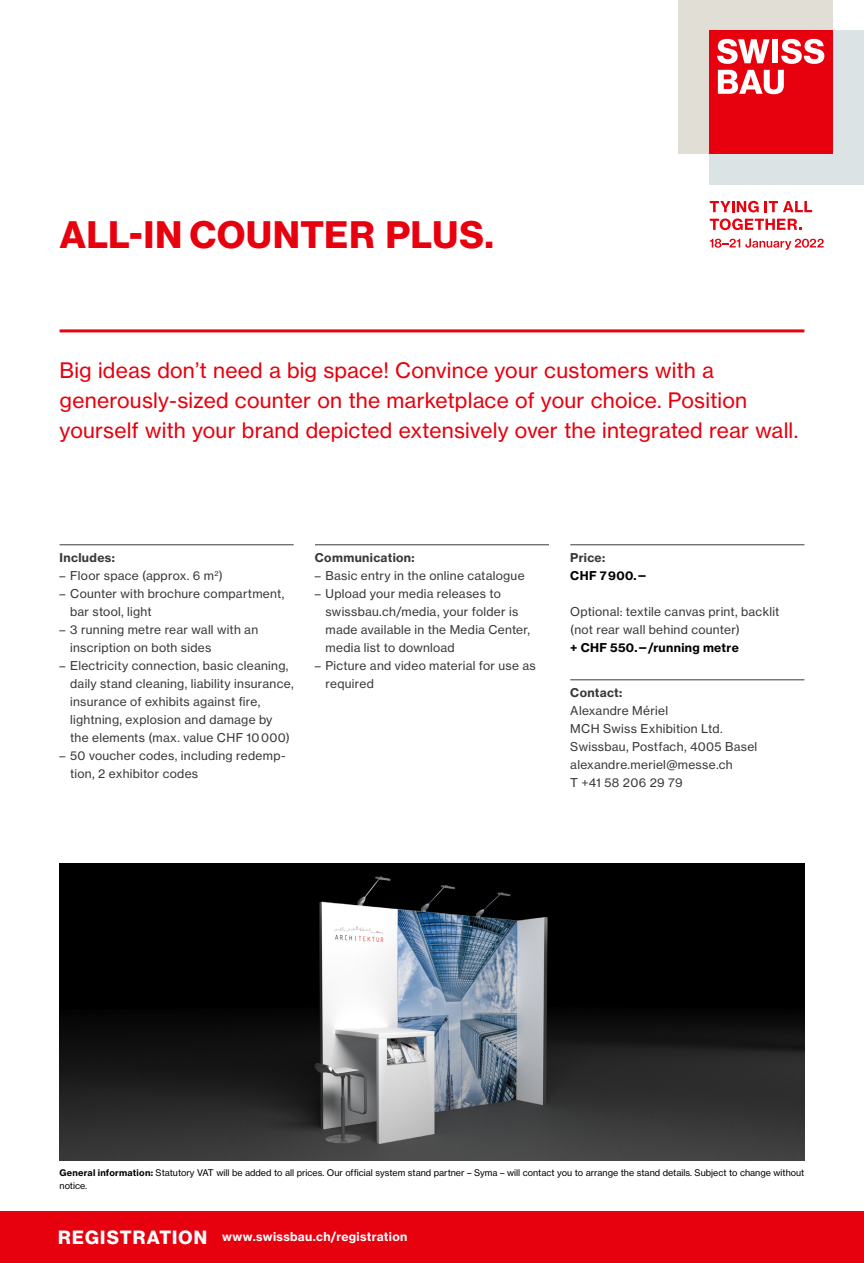
<style>
.page{position:relative;width:864px;height:1263px;background:#fff}
.page>*{position:absolute;margin:0;border:0;box-sizing:border-box;transform-origin:0 0}
.t1{font:37.5px "N Haas Grotesk DS Pro 75 Bd";letter-spacing:.025em;color:#e7000e}
.t2{font:21px/30px "N Haas Grotesk TX Pro 55 Rg";letter-spacing:.01em;color:#e7000e}
.t3{font:18.75px "N Haas Grotesk DS Pro 75 Bd";letter-spacing:.07em;color:#fff}
.t4{font:12px/18px "N Haas Grotesk TX Pro 55 Rg";letter-spacing:.025em;color:#383937}
.t5{font:12px "N Haas Grotesk TX Pro 75 Bd";letter-spacing:.03em;color:#383937}
.t6{font:12px "N Haas Grotesk TX Pro 75 Bd";letter-spacing:.03em;color:#000}
.t7{font:12px "N Haas Grotesk TX Pro 75 Bd";letter-spacing:.025em;color:#fff}
.t8{font:9px/12.8px "N Haas Grotesk TX Pro 55 Rg";color:#000}
.s1{font-family:"N Haas Grotesk TX Pro 75 Bd"}
</style>
<div class="page">
<div style="left:0;top:1212px;width:863px;height:51px;background:#e7000e"></div>
<hr style="left:60px;top:329px;width:744px;height:3px;background:#e7000e">
<hr style="left:60px;top:544px;width:233px;height:1px;background:#383937">
<hr style="left:570px;top:544px;width:234px;height:1px;background:#383937">
<hr style="left:570px;top:679px;width:234px;height:1px;background:#383937">
<hr style="left:315px;top:544px;width:234px;height:1px;background:#383937">
<img style="left:60px;top:863px;width:744px;height:298px">
<div style="left:678px;top:0;width:154px;height:154px;background:#e1ded5"></div>
<div style="left:709px;top:31px;width:154px;height:154px;background:#dce3e5"></div>
<div style="left:709px;top:31px;width:123px;height:123px;background:#e7000e"></div>
<svg style="left:717px;top:39px;width:52px;height:25px"></svg>
<div style="left:771px;top:39px;width:6px;height:24px;background:#fff"></div>
<svg style="left:781px;top:39px;width:43px;height:25px"></svg>
<svg style="left:717px;top:70px;width:66px;height:24px"></svg>
<svg style="left:709px;top:201px;width:49px;height:11px"></svg>
<svg style="left:764px;top:201px;width:47px;height:11px"></svg>
<svg style="left:709px;top:218px;width:92px;height:12px"></svg>
<svg style="left:709px;top:238px;width:114px;height:12px"></svg>
<h1 class="t1" style="left:60px;top:213px;width:435px">ALL-IN COUNTER PLUS.</h1>
<h2 class="t2" style="left:60px;top:355px;width:740px">Big ideas don’t need a big space! Convince your customers with a generously-sized counter on the marketplace of your choice. Position yourself with your brand depicted extensively over the integrated rear wall.</h2>
<p class="t5" style="left:60px;top:550px;width:57px">Includes:</p>
<p class="t4" style="left:60px;top:567px;width:165px">– Floor space (approx. 6 m<sup>2</sup>)</p>
<p class="t4" style="left:70px;top:585px;width:215px;text-indent:-11px">– Counter with brochure compartment, bar stool, light</p>
<p class="t4" style="left:70px;top:621px;width:189px;text-indent:-11px">– 3 running metre rear wall with an inscription on both sides</p>
<p class="t4" style="left:70px;top:657px;width:225px;text-indent:-11px">– Electricity connection, basic cleaning, daily stand cleaning, liability insurance, insurance of exhibits against fire, lightning, explosion and damage by the elements (max. value CHF 10 000)</p>
<p class="t4" style="left:70px;top:747px;width:217px;text-indent:-11px">– 50 voucher codes, including redemp&shy;tion, 2 exhibitor codes</p>
<p class="t5" style="left:315px;top:550px;width:101px">Communication:</p>
<p class="t4" style="left:315px;top:567px;width:211px">– Basic entry in the online catalogue</p>
<p class="t4" style="left:325px;top:585px;width:206px;text-indent:-11px">– Upload your media releases to swissbau.ch/media, your folder is made available in the Media Center, media list to download</p>
<p class="t4" style="left:325px;top:657px;width:212px;text-indent:-11px">– Picture and video material for use as required</p>
<p class="t5" style="left:570px;top:550px;width:36px">Price:</p>
<p class="t6" style="left:570px;top:568px;width:79px">CHF 7 900.—</p>
<p class="t4" style="left:570px;top:603px;width:210px">Optional: textile canvas print, backlit (not rear wall behind counter)</p>
<p class="t6" style="left:570px;top:640px;width:170px">+ CHF 550.—/running metre</p>
<p class="t5" style="left:570px;top:685px;width:53px">Contact:</p>
<p class="t4" style="left:570px;top:702px;width:188px">Alexandre Mériel<br>MCH Swiss Exhibition Ltd.<br>Swissbau, Postfach, 4005 Basel alexandre.meriel@messe.ch<br>T +41 58 206 29 79</p>
<p class="t8" style="left:60px;top:1167px;width:746px"><span class="s1">General information:</span> Statutory VAT will be added to all prices. Our official system stand partner – Syma – will contact you to arrange the stand details. Subject to change without notice.</p>
<h3 class="t3" style="left:58px;top:1226px;width:150px">REGISTRATION</h3>
<p class="t7" style="left:222px;top:1229px;width:187px">www.swissbau.ch/registration</p>
</div>
